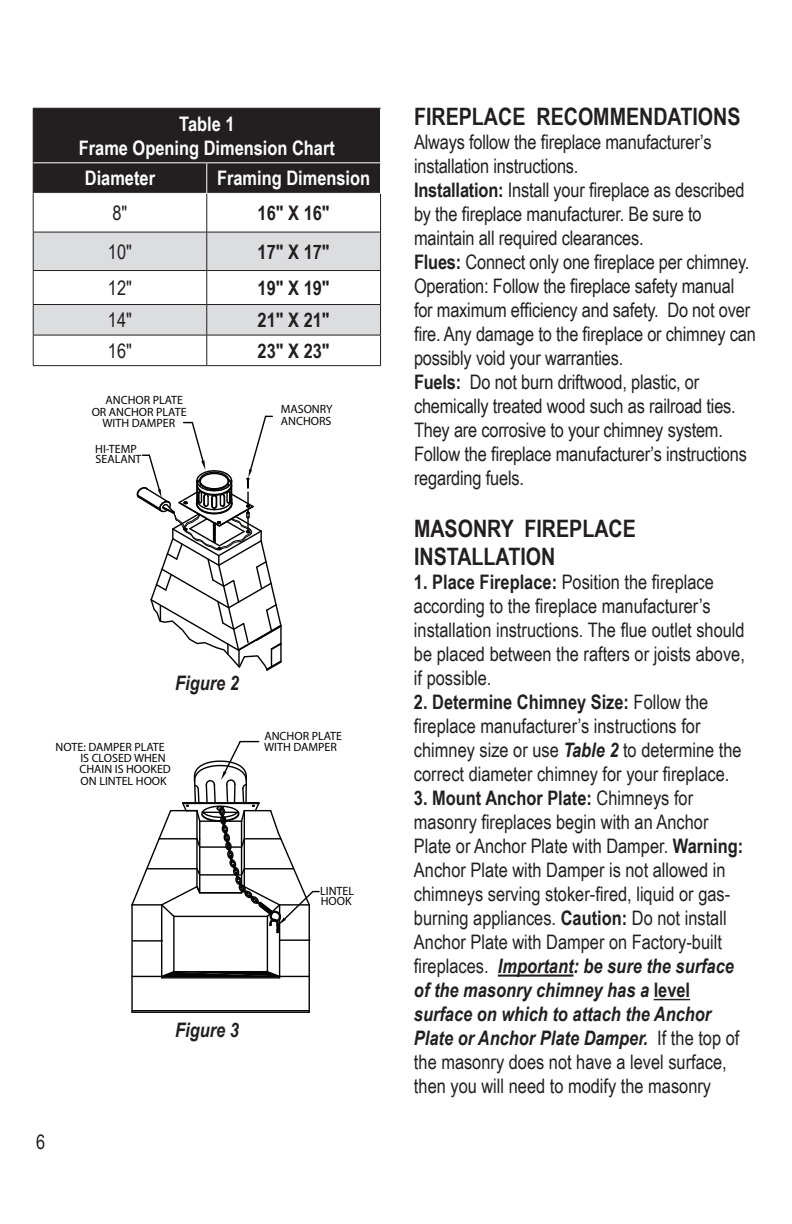
<style>
.page{position:relative;width:792px;height:1224px;background:#fff}
.page>*{position:absolute;margin:0;border:0;box-sizing:border-box;transform-origin:0 0}
.t1{font:700 24px/28px "Arial Narrow";color:#231f20}
.t2{font:20px/24px "Arial Narrow";color:#231f20}
.t3{font:700 20px/24px "Arial Narrow";color:#fff;text-align:center}
.t4{font:700 20px "Arial Narrow";color:#231f20}
.t5{font:italic 700 20px "Arial Narrow";color:#231f20}
.t6{font:12px/11.6px "Myriad Pro";color:#040503}
.s1{font-weight:700}
.s2{font-weight:700;font-style:italic}
</style>
<div class="page">
<div style="left:34px;top:109px;width:346px;height:84px;background:#231f20"></div>
<svg style="left:34px;top:233px;width:346px;height:102px"></svg>
<hr style="left:33px;top:108px;width:174px;height:1px;background:#231f20">
<hr style="left:33px;top:109px;width:1px;height:54px;background:#231f20">
<hr style="left:207px;top:108px;width:174px;height:1px;background:#231f20">
<hr style="left:33px;top:163px;width:1px;height:30px;background:#231f20">
<hr style="left:33px;top:162px;width:174px;height:1px;background:#fff">
<hr style="left:207px;top:162px;width:174px;height:1px;background:#fff">
<hr style="left:206px;top:163px;width:1px;height:30px;background:#fff">
<hr style="left:33px;top:193px;width:1px;height:39px;background:#231f20">
<hr style="left:206px;top:194px;width:1px;height:38px;background:#231f20">
<hr style="left:380px;top:194px;width:1px;height:38px;background:#231f20">
<hr style="left:33px;top:271px;width:1px;height:33px;background:#231f20">
<hr style="left:206px;top:271px;width:1px;height:33px;background:#231f20">
<hr style="left:380px;top:271px;width:1px;height:33px;background:#231f20">
<hr style="left:33px;top:304px;width:174px;height:1px;background:#231f20">
<hr style="left:33px;top:305px;width:1px;height:30px;background:#231f20">
<hr style="left:207px;top:304px;width:174px;height:1px;background:#231f20">
<hr style="left:206px;top:305px;width:1px;height:30px;background:#231f20">
<hr style="left:380px;top:305px;width:1px;height:30px;background:#231f20">
<hr style="left:33px;top:335px;width:174px;height:1px;background:#231f20">
<hr style="left:33px;top:335px;width:1px;height:30px;background:#231f20">
<hr style="left:207px;top:335px;width:174px;height:1px;background:#231f20">
<hr style="left:206px;top:335px;width:1px;height:30px;background:#231f20">
<hr style="left:380px;top:335px;width:1px;height:30px;background:#231f20">
<hr style="left:33px;top:365px;width:174px;height:1px;background:#231f20">
<hr style="left:207px;top:365px;width:174px;height:1px;background:#231f20">
<hr style="left:33px;top:232px;width:174px;height:1px;background:#231f20">
<hr style="left:33px;top:232px;width:1px;height:38px;background:#231f20">
<hr style="left:207px;top:232px;width:174px;height:1px;background:#231f20">
<hr style="left:206px;top:232px;width:1px;height:38px;background:#231f20">
<hr style="left:380px;top:232px;width:1px;height:38px;background:#231f20">
<hr style="left:33px;top:270px;width:174px;height:1px;background:#231f20">
<hr style="left:207px;top:270px;width:174px;height:1px;background:#231f20">
<hr style="left:498px;top:975px;width:75px;height:2px;background:#231f20">
<hr style="left:654px;top:999px;width:36px;height:1px;background:#231f20">
<svg style="left:136px;top:415px;width:146px;height:256px"></svg>
<hr style="left:161px;top:905px;width:1px;height:73px;background:#040503">
<hr style="left:131px;top:905px;width:2px;height:107px;background:#040503">
<hr style="left:173px;top:916px;width:2px;height:56px;background:#040503">
<hr style="left:280px;top:939px;width:30px;height:2px;background:#040503">
<hr style="left:244px;top:976px;width:65px;height:1px;background:#040503">
<hr style="left:132px;top:1010px;width:177px;height:1px;background:#040503">
<hr style="left:279px;top:919px;width:1px;height:59px;background:#040503">
<hr style="left:309px;top:905px;width:1px;height:107px;background:#040503">
<hr style="left:267px;top:916px;width:1px;height:56px;background:#040503">
<hr style="left:132px;top:976px;width:148px;height:1px;background:#040503">
<hr style="left:162px;top:977px;width:118px;height:2px;background:#040503">
<hr style="left:132px;top:1012px;width:177px;height:1px;background:#040503">
<hr style="left:133px;top:940px;width:29px;height:2px;background:#040503">
<svg style="left:160px;top:970px;width:121px;height:8px"></svg>
<svg style="left:131px;top:740px;width:188px;height:193px"></svg>
<p class="t3" style="left:79px;top:111px;width:258px">Table 1<br>Frame Opening Dimension Chart</p>
<p class="t3" style="left:85px;top:165px;width:72px">Diameter</p>
<p class="t3" style="left:217px;top:165px;width:155px">Framing Dimension</p>
<p class="t2" style="left:113px;top:200px;width:16px">8"</p>
<p class="t4" style="left:258px;top:198px;width:74px">16" X 16"</p>
<p class="t2" style="left:108px;top:239px;width:26px">10"</p>
<p class="t4" style="left:258px;top:236px;width:74px">17" X 17"</p>
<p class="t2" style="left:108px;top:275px;width:26px">12"</p>
<p class="t4" style="left:258px;top:273px;width:74px">19" X 19"</p>
<p class="t2" style="left:108px;top:307px;width:26px">14"</p>
<p class="t4" style="left:258px;top:305px;width:74px">21" X 21"</p>
<p class="t2" style="left:108px;top:338px;width:26px">16"</p>
<p class="t4" style="left:258px;top:335px;width:74px">23" X 23"</p>
<p class="t6" style="left:106px;top:394px;width:79px">ANCHOR PLATE</p>
<p class="t6" style="left:92px;top:406px;width:96px">OR ANCHOR PLATE</p>
<p class="t6" style="left:102px;top:417px;width:74px">WITH DAMPER</p>
<p class="t6" style="left:95px;top:444px;width:48px;line-height:10px">HI-TEMP<br>SEALANT</p>
<p class="t6" style="left:281px;top:404px;width:53px">MASONRY<br>ANCHORS</p>
<p class="t5" style="left:175px;top:668px;width:65px">Figure 2</p>
<p class="t6" style="left:264px;top:730px;width:79px">ANCHOR PLATE</p>
<p class="t6" style="left:56px;top:741px;width:111px">NOTE: DAMPER PLATE</p>
<p class="t6" style="left:264px;top:741px;width:74px">WITH DAMPER</p>
<p class="t6" style="left:79px;top:752px;width:93px">IS CLOSED WHEN<br>CHAIN IS HOOKED<br>ON LINTEL HOOK</p>
<p class="t6" style="left:320px;top:886px;width:35px;line-height:9.6px">LINTEL<br>HOOK</p>
<p class="t2" style="left:36px;top:1129px;width:11px">6</p>
<p class="t5" style="left:175px;top:1015px;width:65px">Figure 3</p>
<p class="t1" style="left:414px;top:102px;width:328px">FIREPLACE RECOMMENDATIONS</p>
<p class="t2" style="left:414px;top:130px;width:343px">Always follow the fireplace manufacturer’s installation instructions.<br><span class="s1">Installation:</span> Install your fireplace as described by the fireplace manufacturer. Be sure to maintain all required clearances.<br><span class="s1">Flues:</span> Connect only one fireplace per chimney.<br>Operation: Follow the fireplace safety manual for maximum efficiency and safety. Do not over fire. Any damage to the fireplace or chimney can possibly void your warranties.<br><span class="s1">Fuels:</span> Do not burn driftwood, plastic, or chemically treated wood such as railroad ties.<br>They are corrosive to your chimney system.<br>Follow the fireplace manufacturer’s instructions regarding fuels.</p>
<p class="t1" style="left:414px;top:514px;width:223px">MASONRY FIREPLACE<br>INSTALLATION</p>
<p class="t2" style="left:414px;top:570px;width:332px"><span class="s1">1. Place Fireplace:</span> Position the fireplace according to the fireplace manufacturer’s installation instructions. The flue outlet should be placed between the rafters or joists above, if possible.</p>
<p class="t2" style="left:414px;top:690px;width:329px"><span class="s1">2. Determine Chimney Size:</span> Follow the fireplace manufacturer’s instructions for chimney size or use <span class="s2">Table 2</span> to determine the correct diameter chimney for your fireplace.</p>
<p class="t2" style="left:414px;top:786px;width:331px"><span class="s1">3. Mount Anchor Plate:</span> Chimneys for masonry fireplaces begin with an Anchor Plate or Anchor Plate with Damper. <span class="s1">Warning:<br></span>Anchor Plate with Damper is not allowed in chimneys serving stoker-fired, liquid or gas&shy;burning appliances. <span class="s1">Caution:</span> Do not install Anchor Plate with Damper on Factory-built fireplaces. <span class="s2">Important: be sure the surface of the masonry chimney has a</span> <span class="s1">level </span><span class="s2">surface on which to attach the Anchor Plate or Anchor Plate Damper.</span> If the top of the masonry does not have a level surface, then you will need to modify the masonry</p>
</div>
